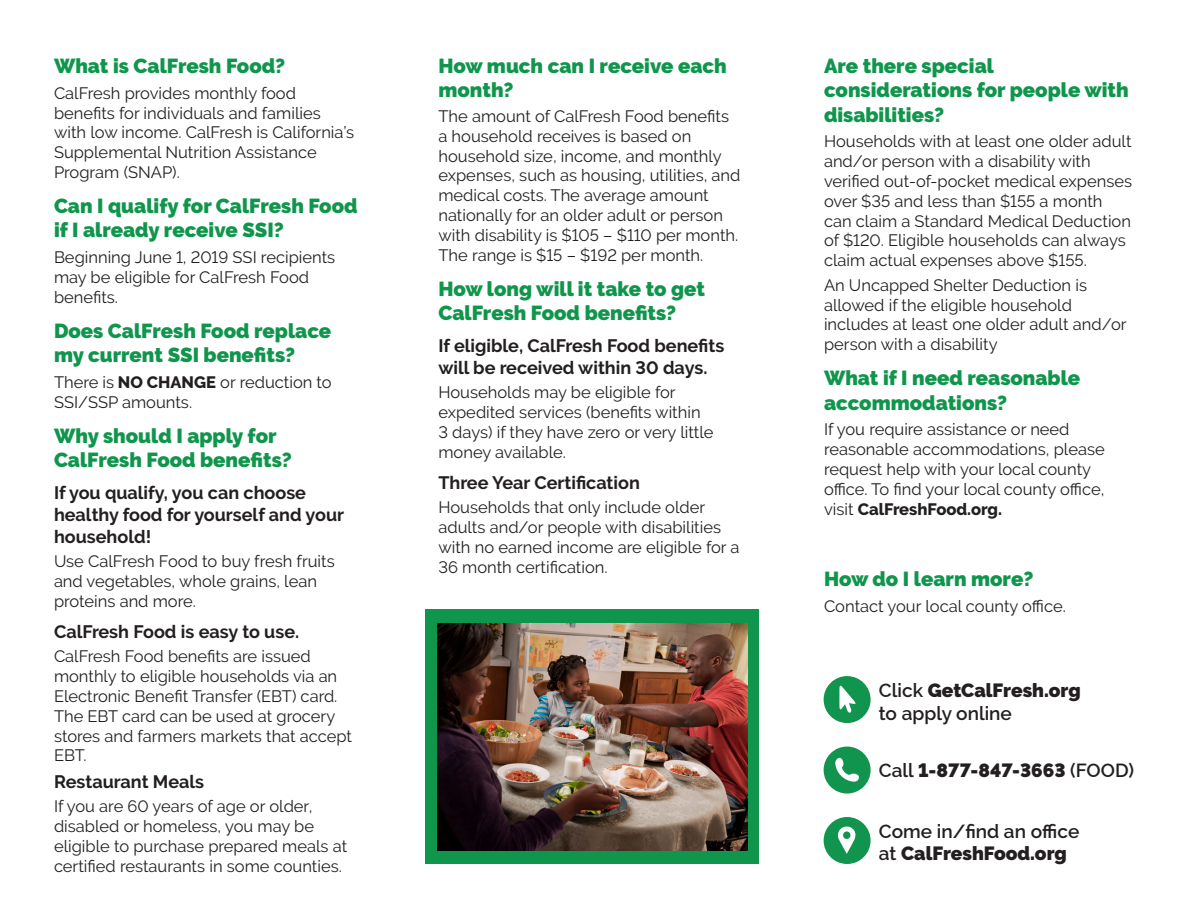
<style>
.page{position:relative;width:1188px;height:918px;background:#fff}
.page>*{position:absolute;margin:0;border:0;box-sizing:border-box;transform-origin:0 0}
.SECTION_TITLES{font:900 20.25px/24.3px "Raleway";color:#10964c}
.BODY_COPY{font:900 20.25px/24.3px "Raleway";color:#10964c}
.t1{font:600 19.05px/22.2px "Raleway";color:#231f20}
.t2{font:900 19.05px "Raleway";color:#231f20}
.SUBTITLES{font:700 18px/21.6px "Raleway";color:#231f20}
.BODY_COPY-2{font:700 18px "Raleway";color:#231f20}
.BODY_COPY-3{font:16.5px/19.8px "Raleway";color:#231f20}
.s1{font-weight:800}
.s2{font-weight:900}
.s3{font-weight:600}
</style>
<div class="page">
<svg style="left:824px;top:676px;width:47px;height:47px"></svg>
<svg style="left:824px;top:817px;width:47px;height:47px"></svg>
<svg style="left:824px;top:747px;width:47px;height:47px"></svg>
<div style="left:425px;top:609px;width:334px;height:255px;background:#10964c"></div>
<img style="left:437px;top:624px;width:310px;height:227px">
<p class="SECTION_TITLES" style="left:54px;top:54px;width:233px">What is CalFresh Food?</p>
<p class="BODY_COPY-3" style="left:54px;top:83px;width:302px">CalFresh provides monthly food benefits for individuals and families with low income. CalFresh is California’s Supplemental Nutrition Assistance Program (SNAP).</p>
<p class="SECTION_TITLES" style="left:54px;top:194px;width:305px">Can I qualify for CalFresh Food if I already receive SSI?</p>
<p class="BODY_COPY-3" style="left:54px;top:247px;width:283px">Beginning June 1, 2019 SSI recipients may be eligible for CalFresh Food benefits.</p>
<p class="SECTION_TITLES" style="left:54px;top:319px;width:279px">Does CalFresh Food replace my current SSI benefits?</p>
<p class="BODY_COPY-3" style="left:54px;top:372px;width:279px">There is <span class="s1">NO CHANGE</span> or reduction to<br>SSI/SSP amounts.</p>
<p class="SECTION_TITLES" style="left:54px;top:424px;width:239px">Why should I apply for<br>CalFresh Food benefits?</p>
<p class="SUBTITLES" style="left:54px;top:482px;width:292px">If you qualify, you can choose healthy food for yourself and your household!</p>
<p class="BODY_COPY-3" style="left:54px;top:551px;width:282px">Use CalFresh Food to buy fresh fruits and vegetables, whole grains, lean proteins and more.</p>
<p class="SUBTITLES" style="left:54px;top:621px;width:247px">CalFresh Food is easy to use.</p>
<p class="BODY_COPY-3" style="left:54px;top:647px;width:300px">CalFresh Food benefits are issued monthly to eligible households via an<br>Electronic Benefit Transfer (EBT) card.<br>The EBT card can be used at grocery stores and farmers markets that accept<br>EBT.</p>
<p class="BODY_COPY-2" style="left:54px;top:771px;width:152px">Restaurant Meals</p>
<p class="BODY_COPY-3" style="left:54px;top:797px;width:295px">If you are 60 years of age or older, disabled or homeless, you may be eligible to purchase prepared meals at certified restaurants in some counties.</p>
<p class="BODY_COPY" style="left:438px;top:54px;width:290px">How much can I receive each month?</p>
<p class="BODY_COPY-3" style="left:438px;top:106px;width:304px">The amount of CalFresh Food benefits a household receives is based on household size, income, and monthly expenses, such as housing, utilities, and medical costs. The average amount nationally for an older adult or person with disability is $105 – $110 per month.<br>The range is $15 – $192 per month.</p>
<p class="SECTION_TITLES" style="left:438px;top:276px;width:268px">How long will it take to get<br>CalFresh Food benefits?</p>
<p class="SUBTITLES" style="left:438px;top:335px;width:287px">If eligible, CalFresh Food benefits will be received within 30 days.</p>
<p class="BODY_COPY-3" style="left:438px;top:383px;width:277px">Households may be eligible for expedited services (benefits within<br>3 days) if they have zero or very little money available.</p>
<p class="SUBTITLES" style="left:438px;top:472px;width:203px">Three Year Certification</p>
<p class="BODY_COPY-3" style="left:438px;top:498px;width:303px">Households that only include older adults and/or people with disabilities with no earned income are eligible for a 36 month certification.</p>
<p class="SECTION_TITLES" style="left:824px;top:54px;width:306px">Are there special considerations for people with disabilities?</p>
<p class="BODY_COPY-3" style="left:824px;top:132px;width:310px">Households with at least one older adult and/or person with a disability with verified out-of-pocket medical expenses over $35 and less than $155 a month can claim a Standard Medical Deduction of $120. Eligible households can always claim actual expenses above $155.</p>
<p class="BODY_COPY-3" style="left:824px;top:275px;width:304px">An Uncapped Shelter Deduction is allowed if the eligible household includes at least one older adult and/or person with a disability</p>
<p class="SECTION_TITLES" style="left:824px;top:366px;width:258px">What if I need reasonable accommodations?</p>
<p class="BODY_COPY-3" style="left:824px;top:420px;width:282px">If you require assistance or need reasonable accommodations, please request help with your local county office. To find your local county office, visit <span class="s1">CalFreshFood.org.</span></p>
<p class="SECTION_TITLES" style="left:824px;top:567px;width:211px">How do I learn more?</p>
<p class="BODY_COPY-3" style="left:824px;top:596px;width:243px">Contact your local county office.</p>
<p class="t1" style="left:879px;top:680px;width:204px">Click <span class="s2">GetCalFresh.org </span>to apply online</p>
<p class="t2" style="left:879px;top:759px;width:257px"><span class="s3">Call</span> 1-877-847-3663 <span class="s3">(FOOD)</span></p>
<p class="t1" style="left:879px;top:820px;width:202px">Come in/find an office at <span class="s2">CalFreshFood.org</span></p>
</div>
